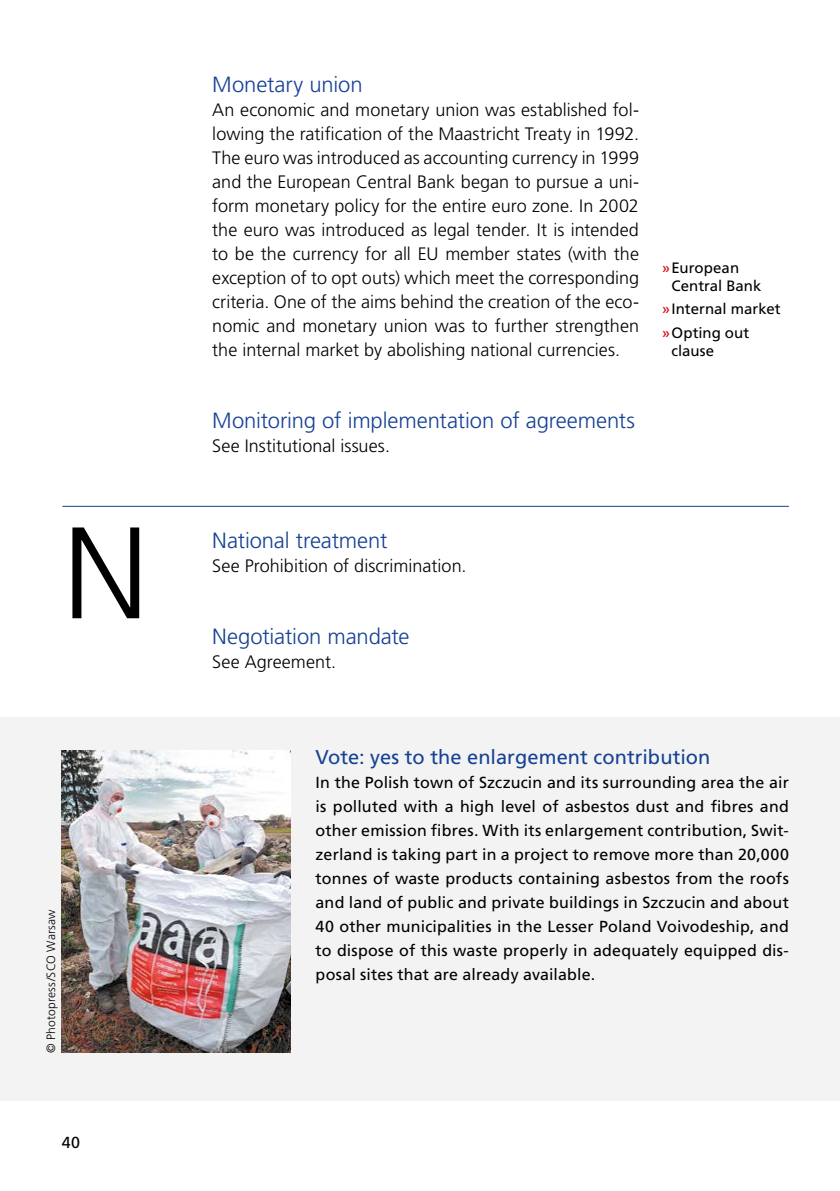
<style>
.page{position:relative;width:840px;height:1191px;background:#fff}
.page>*{position:absolute;margin:0;border:0;box-sizing:border-box;transform-origin:0 0}
._2_Alphabet{font:300 130px "Frutiger LT Pro";color:#000}
._3_Titel_Glossar{font:300 22px "Frutiger LT Pro";letter-spacing:-.005em;color:#164194}
._5_1_Kasten_Titel{font:20px "Frutiger LT Pro";color:#164194}
._4_Fliesstext{font:300 18px/24px "Frutiger LT Pro";color:#000;text-align:justify}
._5_2_Kasten_Text{font:16px/24px "Frutiger LT Pro";letter-spacing:.01em;color:#000;text-align:justify}
.t1{font:15px/18px "Frutiger LT Pro";letter-spacing:.005em;color:#000}
._7_Copyright{font:300 12px "Frutiger LT Pro";letter-spacing:.015em;color:#000}
.s1{color:#d20a11}
</style>
<div class="page">
<hr style="left:62px;top:506px;width:726px;height:1px;background:#164194">
<div style="left:0;top:716px;width:839px;height:384px;background:#f3f3f3"></div>
<img style="left:62px;top:750px;width:229px;height:302px">
<p class="_2_Alphabet" style="left:62px;top:498px;width:88px">N</p>
<p class="_7_Copyright" style="left:44px;top:1052px;width:145px;rotate:-90deg">© Photopress/SCO Warsaw</p>
<p class="_5_2_Kasten_Text" style="left:62px;top:1131px;width:20px">40</p>
<p class="_3_Titel_Glossar" style="left:212px;top:72px;width:152px">Monetary union</p>
<p class="_4_Fliesstext" style="left:212px;top:98px;width:428px">An economic and monetary union was established fol&shy;lowing the ratification of the Maastricht Treaty in 1992.<br>The euro was introduced as accounting currency in 1999 and the European Central Bank began to pursue a uni&shy;form monetary policy for the entire euro zone. In 2002 the euro was introduced as legal tender. It is intended to be the currency for all EU member states (with the exception of to opt outs) which meet the corresponding criteria. One of the aims behind the creation of the eco&shy;nomic and monetary union was to further strengthen the internal market by abolishing national currencies.</p>
<p class="_3_Titel_Glossar" style="left:212px;top:408px;width:424px">Monitoring of implementation of agreements</p>
<p class="_4_Fliesstext" style="left:212px;top:434px;width:179px">See Institutional issues.</p>
<p class="t1" style="left:671px;top:259px;width:91px;text-indent:-10px"><span class="s1">»</span>European<br>Central Bank</p>
<p class="t1" style="left:661px;top:297px;width:120px;line-height:23.6px"><span class="s1">»</span>Internal market <span class="s1">»</span>Opting out</p>
<p class="t1" style="left:671px;top:342px;width:44px">clause</p>
<p class="_3_Titel_Glossar" style="left:212px;top:528px;width:176px">National treatment</p>
<p class="_4_Fliesstext" style="left:212px;top:554px;width:256px">See Prohibition of discrimination.</p>
<p class="_3_Titel_Glossar" style="left:212px;top:624px;width:199px">Negotiation mandate</p>
<p class="_4_Fliesstext" style="left:212px;top:650px;width:125px">See Agreement.</p>
<p class="_5_1_Kasten_Titel" style="left:315px;top:745px;width:396px">Vote: yes to the enlargement contribution</p>
<p class="_5_2_Kasten_Text" style="left:315px;top:771px;width:474px">In the Polish town of Szczucin and its surrounding area the air is polluted with a high level of asbestos dust and fibres and other emission fibres. With its enlargement contribution, Swit&shy;zerland is taking part in a project to remove more than 20,000 tonnes of waste products containing asbestos from the roofs and land of public and private buildings in Szczucin and about 40 other municipalities in the Lesser Poland Voivodeship, and to dispose of this waste properly in adequately equipped dis&shy;posal sites that are already available.</p>
</div>
